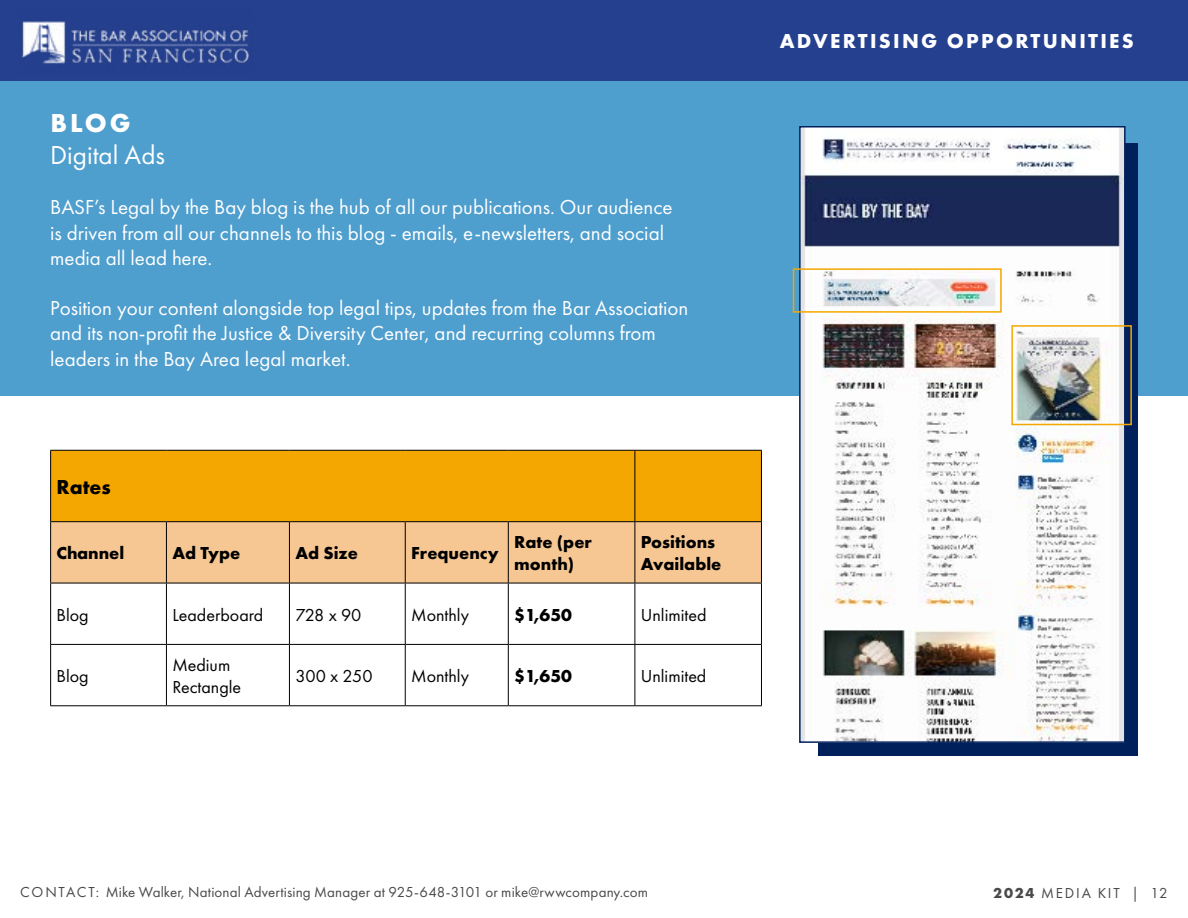
<style>
.page{position:relative;width:1188px;height:918px;background:#fff}
.page>*{position:absolute;margin:0;border:0;box-sizing:border-box;transform-origin:0 0}
.t1{font:27px "Futura PT";color:#fff}
.t2{font:700 27px "Futura PT";color:#fff}
.t3{font:21px/25.2px "Futura PT";color:#fff}
.t4{font:700 21px "Futura PT";letter-spacing:.11em;color:#fff}
.t5{font:700 21px "Futura PT";color:#000}
.t6{font:18px/21.6px "Futura PT";color:#000}
.t7{font:700 18px/21.6px "Futura PT";color:#000}
.t8{font:15px "Futura PT";letter-spacing:.01em;color:#494949}
.t9{font:15px "Futura PT";letter-spacing:.12em;color:#494949}
.s1{font-weight:700}
</style>
<div class="page">
<div style="left:0;top:81px;width:1188px;height:315px;background:#4e9ece"></div>
<div style="left:818px;top:144px;width:320px;height:612px;background:#00205c"></div>
<img style="left:802px;top:129px;width:321px;height:611px">
<div style="left:799px;top:126px;width:327px;height:617px;border:2px solid #00205c"></div>
<div style="left:51px;top:451px;width:710px;height:70px;background:#f4a700"></div>
<div style="left:51px;top:522px;width:710px;height:61px;background:#f6c793"></div>
<hr style="left:50px;top:450px;width:116px;height:1px;background:#000">
<hr style="left:50px;top:451px;width:1px;height:70px;background:#000">
<hr style="left:166px;top:450px;width:123px;height:1px;background:#000">
<hr style="left:289px;top:450px;width:116px;height:1px;background:#000">
<hr style="left:405px;top:450px;width:103px;height:1px;background:#000">
<hr style="left:508px;top:450px;width:127px;height:1px;background:#000">
<hr style="left:635px;top:450px;width:127px;height:1px;background:#000">
<hr style="left:635px;top:451px;width:1px;height:70px;background:#000">
<hr style="left:761px;top:451px;width:1px;height:70px;background:#000">
<hr style="left:50px;top:521px;width:116px;height:1px;background:#000">
<hr style="left:50px;top:522px;width:1px;height:61px;background:#000">
<hr style="left:166px;top:521px;width:123px;height:1px;background:#000">
<hr style="left:166px;top:522px;width:1px;height:61px;background:#000">
<hr style="left:289px;top:521px;width:116px;height:1px;background:#000">
<hr style="left:289px;top:522px;width:1px;height:61px;background:#000">
<hr style="left:405px;top:521px;width:103px;height:1px;background:#000">
<hr style="left:405px;top:522px;width:1px;height:61px;background:#000">
<hr style="left:508px;top:521px;width:127px;height:1px;background:#000">
<hr style="left:508px;top:522px;width:1px;height:61px;background:#000">
<hr style="left:635px;top:521px;width:127px;height:1px;background:#000">
<hr style="left:635px;top:522px;width:1px;height:61px;background:#000">
<hr style="left:761px;top:522px;width:1px;height:61px;background:#000">
<hr style="left:50px;top:583px;width:116px;height:1px;background:#000">
<hr style="left:50px;top:583px;width:1px;height:61px;background:#000">
<hr style="left:166px;top:583px;width:123px;height:1px;background:#000">
<hr style="left:166px;top:583px;width:1px;height:61px;background:#000">
<hr style="left:289px;top:583px;width:116px;height:1px;background:#000">
<hr style="left:289px;top:583px;width:1px;height:61px;background:#000">
<hr style="left:405px;top:583px;width:103px;height:1px;background:#000">
<hr style="left:405px;top:583px;width:1px;height:61px;background:#000">
<hr style="left:508px;top:583px;width:127px;height:1px;background:#000">
<hr style="left:508px;top:583px;width:1px;height:61px;background:#000">
<hr style="left:635px;top:583px;width:127px;height:1px;background:#000">
<hr style="left:635px;top:583px;width:1px;height:61px;background:#000">
<hr style="left:761px;top:583px;width:1px;height:61px;background:#000">
<hr style="left:50px;top:644px;width:116px;height:1px;background:#000">
<hr style="left:50px;top:645px;width:1px;height:60px;background:#000">
<hr style="left:166px;top:644px;width:123px;height:1px;background:#000">
<hr style="left:166px;top:645px;width:1px;height:60px;background:#000">
<hr style="left:289px;top:644px;width:116px;height:1px;background:#000">
<hr style="left:289px;top:645px;width:1px;height:60px;background:#000">
<hr style="left:405px;top:644px;width:103px;height:1px;background:#000">
<hr style="left:405px;top:645px;width:1px;height:60px;background:#000">
<hr style="left:508px;top:644px;width:127px;height:1px;background:#000">
<hr style="left:508px;top:645px;width:1px;height:60px;background:#000">
<hr style="left:635px;top:644px;width:127px;height:1px;background:#000">
<hr style="left:635px;top:645px;width:1px;height:60px;background:#000">
<hr style="left:761px;top:645px;width:1px;height:60px;background:#000">
<hr style="left:50px;top:705px;width:116px;height:1px;background:#000">
<hr style="left:166px;top:705px;width:123px;height:1px;background:#000">
<hr style="left:289px;top:705px;width:116px;height:1px;background:#000">
<hr style="left:405px;top:705px;width:103px;height:1px;background:#000">
<hr style="left:508px;top:705px;width:127px;height:1px;background:#000">
<hr style="left:635px;top:705px;width:127px;height:1px;background:#000">
<div style="left:793px;top:268px;width:209px;height:45px;border:2px solid #f4a700"></div>
<div style="left:1011px;top:325px;width:121px;height:100px;border:2px solid #f4a700"></div>
<div style="left:0;top:0;width:1188px;height:80px;background:#25408f"></div>
<img style="left:22px;top:21px;width:228px;height:45px">
<p class="t2" style="left:50px;top:105px;width:82px">BLOG</p>
<p class="t1" style="left:50px;top:139px;width:116px">Digital Ads</p>
<p class="t3" style="left:50px;top:195px;width:624px">BASF’s Legal by the Bay blog is the hub of all our publications. Our audience is driven from all our channels to this blog - emails, e-newsletters, and social media all lead here.</p>
<p class="t3" style="left:50px;top:296px;width:640px">Position your content alongside top legal tips, updates from the Bar Association and its non-profit the Justice &amp; Diversity Center, and recurring columns from leaders in the Bay Area legal market.</p>
<p class="t5" style="left:57px;top:473px;width:56px">Rates</p>
<p class="t7" style="left:57px;top:542px;width:69px">Channel</p>
<p class="t7" style="left:172px;top:542px;width:69px">Ad Type</p>
<p class="t7" style="left:295px;top:542px;width:64px">Ad Size</p>
<p class="t7" style="left:411px;top:542px;width:89px">Frequency</p>
<p class="t7" style="left:514px;top:531px;width:79px">Rate (per month)</p>
<p class="t7" style="left:641px;top:531px;width:82px">Positions<br>Available</p>
<p class="t6" style="left:57px;top:604px;width:34px">Blog</p>
<p class="t6" style="left:172px;top:604px;width:92px">Leaderboard</p>
<p class="t6" style="left:295px;top:604px;width:68px">728 x 90</p>
<p class="t6" style="left:411px;top:604px;width:59px">Monthly</p>
<p class="t7" style="left:514px;top:603px;width:59px">$1,650</p>
<p class="t6" style="left:641px;top:604px;width:67px">Unlimited</p>
<p class="t6" style="left:57px;top:665px;width:34px">Blog</p>
<p class="t6" style="left:172px;top:654px;width:70px">Medium<br>Rectangle</p>
<p class="t6" style="left:295px;top:665px;width:79px">300 x 250</p>
<p class="t6" style="left:411px;top:665px;width:59px">Monthly</p>
<p class="t7" style="left:514px;top:665px;width:59px">$1,650</p>
<p class="t6" style="left:641px;top:665px;width:67px">Unlimited</p>
<p class="t4" style="left:780px;top:27px;width:356px">ADVERTISING OPPORTUNITIES</p>
<p class="t8" style="left:20px;top:884px;width:629px">CONTACT: Mike Walker, National Advertising Manager at 925-648-3101 or mike@rwwcompany.com</p>
<p class="t9" style="left:993px;top:884px;width:176px"><span class="s1">2024</span> MEDIA KIT | 12</p>
</div>
